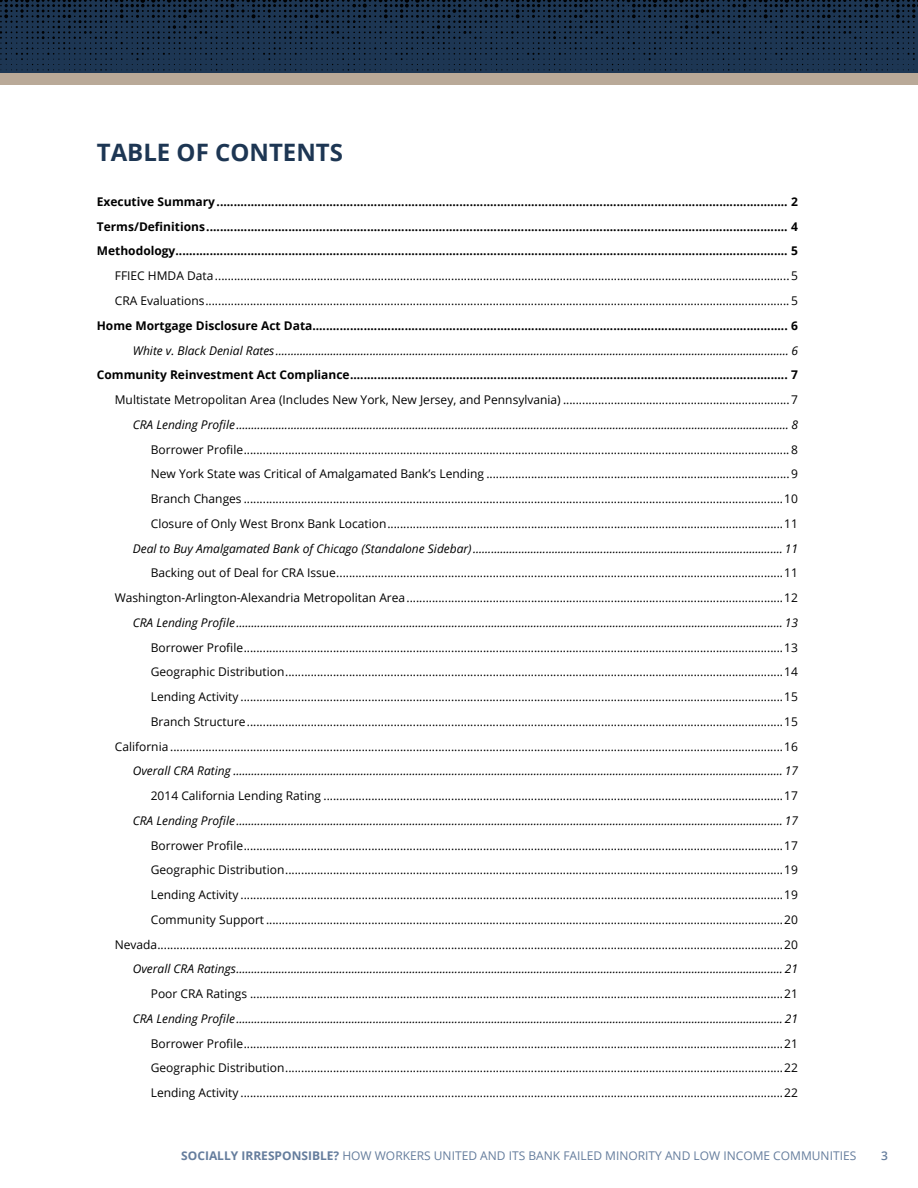
<style>
.page{position:relative;width:918px;height:1188px;background:#fff}
.page>*{position:absolute;margin:0;border:0;box-sizing:border-box;transform-origin:0 0}
.t1{font:700 24px "Open Sans";color:#1d3653}
.t2{font:12px/24.8px "Open Sans";color:#000;text-align:right}
.t3{font:italic 12px "Open Sans";color:#000}
.t4{font:700 12px/24.8px "Open Sans";color:#000;text-align:justify}
.t5{font:12px "Open Sans";color:#657d9d}
.t6{font:600 12px "Open Sans";color:#657d9d}
.s1{font-weight:700}
</style>
<div class="page">
<svg style="left:0;top:0;width:918px;height:73px;background:#19304a"></svg>
<div style="left:0;top:73px;width:918px;height:12px;background:#b9a998"></div>
<h1 class="t1" style="left:97px;top:135px;width:248px">TABLE OF CONTENTS</h1>
<p class="t4" style="left:97px;top:189px;width:703px">Executive Summary....................................................................................................................................................................... 2<br>Terms/Definitions.......................................................................................................................................................................... 4<br>Methodology................................................................................................................................................................................... 5</p>
<p class="t2" style="left:115px;top:263px;width:685px;text-align:left">FFIEC HMDA Data....................................................................................................................................................................................5<br>CRA Evaluations.......................................................................................................................................................................................5</p>
<p class="t4" style="left:97px;top:313px;width:703px">Home Mortgage Disclosure Act Data........................................................................................................................................... 6</p>
<p class="t3" style="left:133px;top:342px;width:667px">White v. Black Denial Rates ......................................................................................................................................................................... 6</p>
<p class="t4" style="left:97px;top:362px;width:703px">Community Reinvestment Act Compliance................................................................................................................................ 7</p>
<p class="t2" style="left:115px;top:387px;width:685px">Multistate Metropolitan Area (Includes New York, New Jersey, and Pennsylvania) .......................................................................7</p>
<p class="t3" style="left:133px;top:416px;width:667px">CRA Lending Profile...................................................................................................................................................................................... 8</p>
<p class="t2" style="left:151px;top:437px;width:649px;text-align:justify">Borrower Profile...........................................................................................................................................................................8<br>New York State was Critical of Amalgamated Bank’s Lending ...............................................................................................9<br>Branch Changes .........................................................................................................................................................................10<br>Closure of Only West Bronx Bank Location............................................................................................................................11</p>
<p class="t3" style="left:133px;top:540px;width:667px">Deal to Buy Amalgamated Bank of Chicago (Standalone Sidebar)...................................................................................................... 11</p>
<p class="t2" style="left:115px;top:560px;width:685px">Backing out of Deal for CRA Issue............................................................................................................................................11<br>Washington-Arlington-Alexandria Metropolitan Area......................................................................................................................12</p>
<p class="t3" style="left:133px;top:614px;width:667px">CRA Lending Profile.................................................................................................................................................................................... 13</p>
<p class="t2" style="left:115px;top:635px;width:685px">Borrower Profile.........................................................................................................................................................................13<br>Geographic Distribution............................................................................................................................................................14<br>Lending Activity ..........................................................................................................................................................................15<br>Branch Structure........................................................................................................................................................................15<br>California ................................................................................................................................................................................................16</p>
<p class="t3" style="left:133px;top:763px;width:667px">Overall CRA Rating ..................................................................................................................................................................................... 17</p>
<p class="t2" style="left:151px;top:783px;width:649px">2014 California Lending Rating ................................................................................................................................................17</p>
<p class="t3" style="left:133px;top:812px;width:667px">CRA Lending Profile.................................................................................................................................................................................... 17</p>
<p class="t2" style="left:115px;top:833px;width:685px">Borrower Profile.........................................................................................................................................................................17<br>Geographic Distribution............................................................................................................................................................19<br>Lending Activity ..........................................................................................................................................................................19<br>Community Support ..................................................................................................................................................................20<br>Nevada....................................................................................................................................................................................................20</p>
<p class="t3" style="left:133px;top:961px;width:667px">Overall CRA Ratings.................................................................................................................................................................................... 21</p>
<p class="t2" style="left:151px;top:981px;width:649px">Poor CRA Ratings .......................................................................................................................................................................21</p>
<p class="t3" style="left:133px;top:1010px;width:667px">CRA Lending Profile.................................................................................................................................................................................... 21</p>
<p class="t2" style="left:151px;top:1031px;width:649px;text-align:justify">Borrower Profile.........................................................................................................................................................................21<br>Geographic Distribution............................................................................................................................................................22<br>Lending Activity ..........................................................................................................................................................................22</p>
<p class="t5" style="left:181px;top:1147px;width:677px"><span class="s1">SOCIALLY IRRESPONSIBLE?</span> HOW WORKERS UNITED AND ITS BANK FAILED MINORITY AND LOW INCOME COMMUNITIES</p>
<p class="t6" style="left:881px;top:1147px;width:8px">3</p>
</div>
